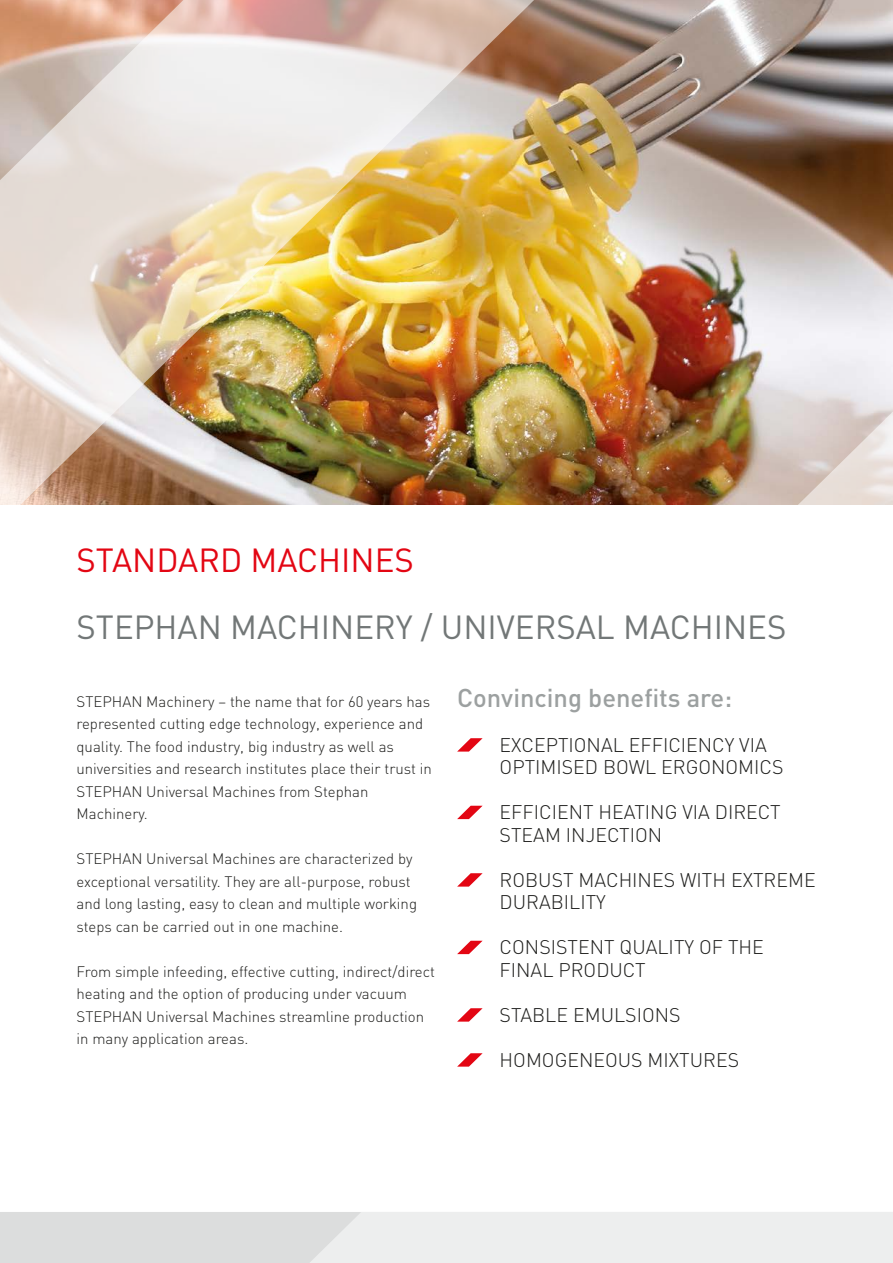
<style>
.page{position:relative;width:893px;height:1263px;background:#fff}
.page>*{position:absolute;margin:0;border:0;box-sizing:border-box;transform-origin:0 0}
.t1{font:33px "DIN";color:#727777}
.t2{font:33px "DIN";color:#e30613}
.t3{font:500 25.5px "DIN";color:#9ca0a0}
.t4{font:300 19.5px/22.5px "DIN";color:#1d1d1b}
.t5{font:300 15px/22.5px "DIN";color:#1d1d1b}
</style>
<div class="page">
<img style="left:547px;top:0;width:136px;height:504px">
<div style="left:0;top:1212px;width:267px;height:51px;background:#dcdddd"></div>
<svg style="left:267px;top:1212px;width:626px;height:51px;background:#ebecec"></svg>
<img style="left:683px;top:0;width:210px;height:505px">
<svg style="left:458px;top:738px;width:25px;height:13px"></svg>
<svg style="left:457px;top:806px;width:26px;height:13px"></svg>
<svg style="left:458px;top:873px;width:25px;height:13px"></svg>
<svg style="left:457px;top:941px;width:26px;height:13px"></svg>
<svg style="left:458px;top:1008px;width:25px;height:13px"></svg>
<svg style="left:458px;top:1053px;width:25px;height:13px"></svg>
<img style="left:0;top:0;width:547px;height:505px">
<h1 class="t2" style="left:77px;top:539px;width:339px">STANDARD MACHINES</h1>
<h1 class="t1" style="left:77px;top:606px;width:711px">STEPHAN MACHINERY / UNIVERSAL MACHINES</h1>
<p class="t5" style="left:77px;top:690px;width:357px">STEPHAN Machinery – the name that for 60 years has represented cutting edge technology, experience and quality. The food industry, big industry as well as universities and research institutes place their trust in STEPHAN Universal Machines from Stephan Machinery.</p>
<p class="t5" style="left:77px;top:847px;width:342px">STEPHAN Universal Machines are characterized by exceptional versatility. They are all-purpose, robust and long lasting, easy to clean and multiple working steps can be carried out in one machine.</p>
<p class="t5" style="left:77px;top:960px;width:360px">From simple infeeding, effective cutting, indirect/direct heating and the option of producing under vacuum STEPHAN Universal Machines streamline production in many application areas.</p>
<h2 class="t3" style="left:457px;top:681px;width:276px">Convincing benefits are:</h2>
<h3 class="t4" style="left:500px;top:733px;width:285px">EXCEPTIONAL EFFICIENCY VIA<br>OPTIMISED BOWL ERGONOMICS</h3>
<h3 class="t4" style="left:500px;top:801px;width:282px">EFFICIENT HEATING VIA DIRECT<br>STEAM INJECTION</h3>
<h3 class="t4" style="left:500px;top:868px;width:317px">ROBUST MACHINES WITH EXTREME<br>DURABILITY</h3>
<h3 class="t4" style="left:500px;top:936px;width:266px">CONSISTENT QUALITY OF THE<br>FINAL PRODUCT</h3>
<h3 class="t4" style="left:500px;top:1003px;width:182px">STABLE EMULSIONS</h3>
<h3 class="t4" style="left:500px;top:1048px;width:241px">HOMOGENEOUS MIXTURES</h3>
</div>
